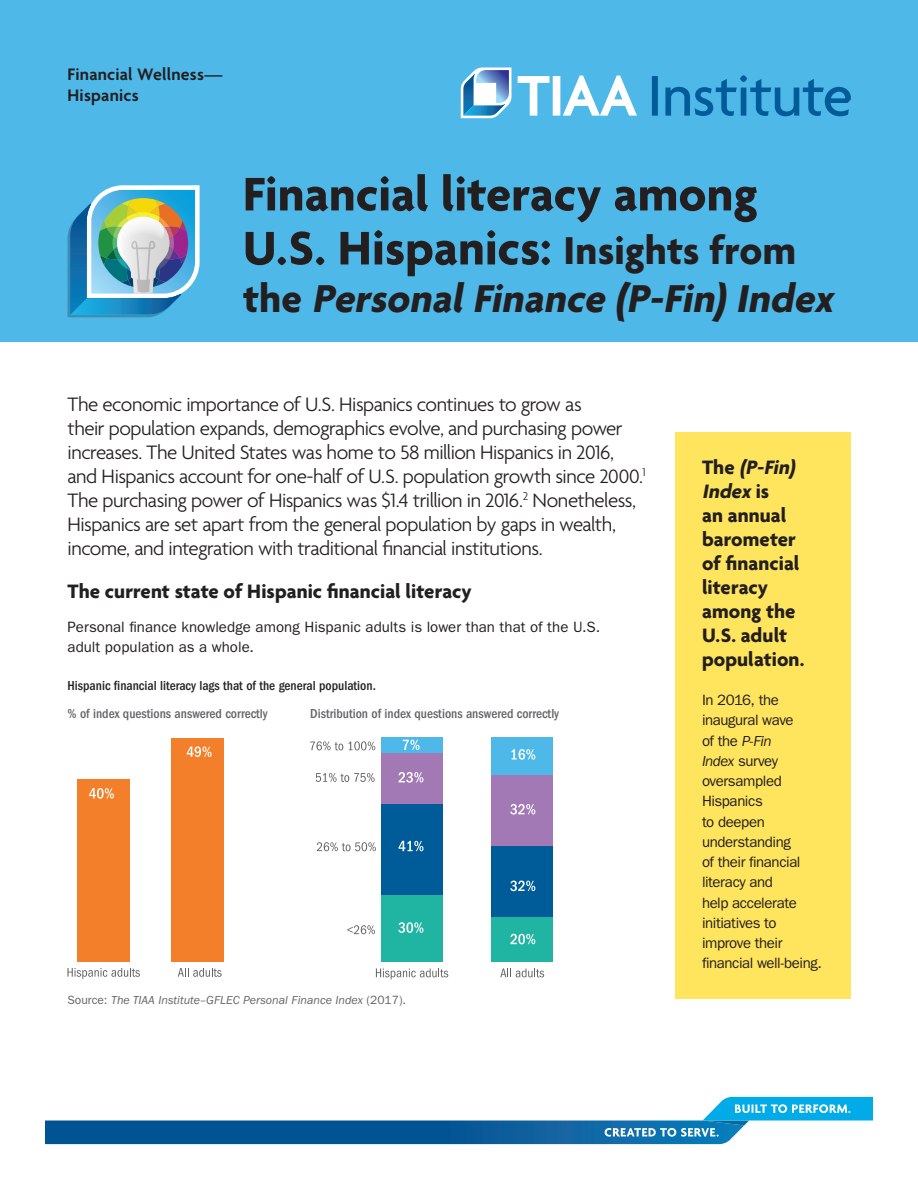
<style>
.page{position:relative;width:918px;height:1188px;background:#fff}
.page>*{position:absolute;margin:0;border:0;box-sizing:border-box;transform-origin:0 0}
._4A_Headline__AB_48{font:700 51px/54px "Agenda";letter-spacing:.005em;color:#231f20}
._4A_Headline__AB_48-2{font:italic 700 42px "Agenda";color:#231f20}
._8B_Intro_Text__AL_1{font:300 21px/24px "Agenda";letter-spacing:-.025em;color:#231f20}
._14B_Callout_Box_Sub{font:700 21px/24px "Agenda";letter-spacing:.005em;color:#231f20}
._5B_Page_Subtitle__A{font:700 21px "Agenda";color:#231f20}
._3A_Eyebrow__ASB_12{font:600 18px/21px "Agenda";letter-spacing:.01em;color:#231f20}
._13E_CTA_Callout_Box{font:15px/20.2px "ITC Franklin Gothic Std";letter-spacing:-.025em;color:#231f20}
._7A_Body_Text__FG_10{font:15px/20.2px "ITC Franklin Gothic Std";letter-spacing:.005em;color:#231f20}
._12C_Table_Section_C{font:500 condensed 13.5px "ITC Franklin Gothic Std";color:#636366}
._12C_Table_Section_C-2{font:500 condensed 13.5px "ITC Franklin Gothic Std";color:#231f20}
._12E_Table_Footnote{font:italic 12px "ITC Franklin Gothic Std";color:#636366}
.s1{font-size:42px}
.s2{font-style:normal}
.s3{font-style:italic}
</style>
<div class="page">
<div style="left:0;top:0;width:918px;height:342px;background:#4eb9e9"></div>
<svg style="left:45px;top:1097px;width:828px;height:47px"></svg>
<svg style="left:652px;top:75px;width:199px;height:41px"></svg>
<svg style="left:518px;top:76px;width:119px;height:40px"></svg>
<svg style="left:461px;top:68px;width:50px;height:50px;background:#8ab7da"></svg>
<svg style="left:68px;top:185px;width:132px;height:132px;background:#6faabc"></svg>
<svg style="left:122px;top:217px;width:42px;height:30px"></svg>
<div style="left:381px;top:737px;width:62px;height:16px;background:#4eb9e9"></div>
<div style="left:491px;top:737px;width:62px;height:38px;background:#4eb9e9"></div>
<div style="left:381px;top:753px;width:62px;height:51px;background:#a279b5"></div>
<div style="left:491px;top:775px;width:62px;height:71px;background:#a279b5"></div>
<div style="left:381px;top:804px;width:62px;height:91px;background:#005c98"></div>
<div style="left:491px;top:846px;width:62px;height:72px;background:#005c98"></div>
<div style="left:381px;top:895px;width:62px;height:67px;background:#20b4a2"></div>
<div style="left:491px;top:918px;width:62px;height:44px;background:#20b4a2"></div>
<svg style="left:310px;top:741px;width:33px;height:9px"></svg>
<svg style="left:349px;top:741px;width:26px;height:9px"></svg>
<svg style="left:316px;top:773px;width:59px;height:9px"></svg>
<svg style="left:317px;top:842px;width:59px;height:9px"></svg>
<svg style="left:347px;top:925px;width:28px;height:9px"></svg>
<svg style="left:500px;top:969px;width:44px;height:8px"></svg>
<svg style="left:376px;top:969px;width:72px;height:10px"></svg>
<svg style="left:403px;top:740px;width:17px;height:10px"></svg>
<svg style="left:399px;top:772px;width:24px;height:11px"></svg>
<svg style="left:399px;top:841px;width:24px;height:10px"></svg>
<svg style="left:398px;top:922px;width:25px;height:11px"></svg>
<svg style="left:510px;top:934px;width:25px;height:10px"></svg>
<svg style="left:510px;top:881px;width:25px;height:10px"></svg>
<svg style="left:510px;top:804px;width:25px;height:11px"></svg>
<svg style="left:512px;top:749px;width:23px;height:11px"></svg>
<div style="left:77px;top:779px;width:53px;height:183px;background:#f47f2a"></div>
<div style="left:171px;top:738px;width:53px;height:224px;background:#f47f2a"></div>
<svg style="left:178px;top:968px;width:44px;height:9px"></svg>
<svg style="left:68px;top:968px;width:72px;height:11px"></svg>
<svg style="left:187px;top:746px;width:25px;height:11px"></svg>
<svg style="left:89px;top:788px;width:25px;height:11px"></svg>
<div style="left:675px;top:432px;width:175px;height:567px;background:#ffe55e"></div>
<p class="_3A_Eyebrow__ASB_12" style="left:68px;top:65px;width:157px">Financial Wellness—<br>Hispanics</p>
<p class="_4A_Headline__AB_48" style="left:243px;top:170px;width:555px">Financial literacy among<br>U.S. Hispanics: <span class="s1">Insights from</span></p>
<p class="_4A_Headline__AB_48-2" style="left:243px;top:276px;width:601px"><span class="s2">t h e</span> PersonalFinance (P-Fin)Index</p>
<p class="_8B_Intro_Text__AL_1" style="left:68px;top:394px;width:580px">The economic importance of U.S. Hispanics continues to grow as<br>their population expands, demographics evolve, and purchasing power increases. The United States was home to 58 million Hispanics in 2016, and Hispanics account for one-half of U.S. population growth since 2000.<sup>1<br></sup>The purchasing power of Hispanics was $1.4 trillion in 2016.<sup>2</sup> Nonetheless, Hispanics are set apart from the general population by gaps in wealth, income, and integration with traditional financial institutions.</p>
<p class="_5B_Page_Subtitle__A" style="left:68px;top:580px;width:406px">The current state of Hispanic financial literacy</p>
<p class="_7A_Body_Text__FG_10" style="left:68px;top:616px;width:534px">Personal finance knowledge among Hispanic adults is lower than that of the U.S. adult population as a whole.</p>
<p class="_12C_Table_Section_C-2" style="left:68px;top:678px;width:310px">Hispanic financial literacy lags that of the general population.</p>
<p class="_12C_Table_Section_C" style="left:68px;top:706px;width:202px">% of index questions answered correctly</p>
<p class="_12C_Table_Section_C" style="left:310px;top:706px;width:251px">Distribution of index questions answered correctly</p>
<p class="_12E_Table_Footnote" style="left:68px;top:993px;width:340px"><span class="s2">Source:</span> The TIAA Institute–GFLEC Personal Finance Index <span class="s2">(2017).</span></p>
<p class="_14B_Callout_Box_Sub" style="left:702px;top:457px;width:104px">T h e <span class="s3">(P-Fin)<br>Index</span> i s<br>an annual barometer of financial literacy among the<br>U.S. adult population.</p>
<p class="_13E_CTA_Callout_Box" style="left:702px;top:690px;width:122px">In 2016, the inaugural wave<br>of the <span class="s3">P-Fin<br>Index</span> survey oversampled<br>Hispanics<br>to deepen understanding<br>of their financial literacy and<br>help accelerate initiatives to improve their financial well-being.</p>
</div>
